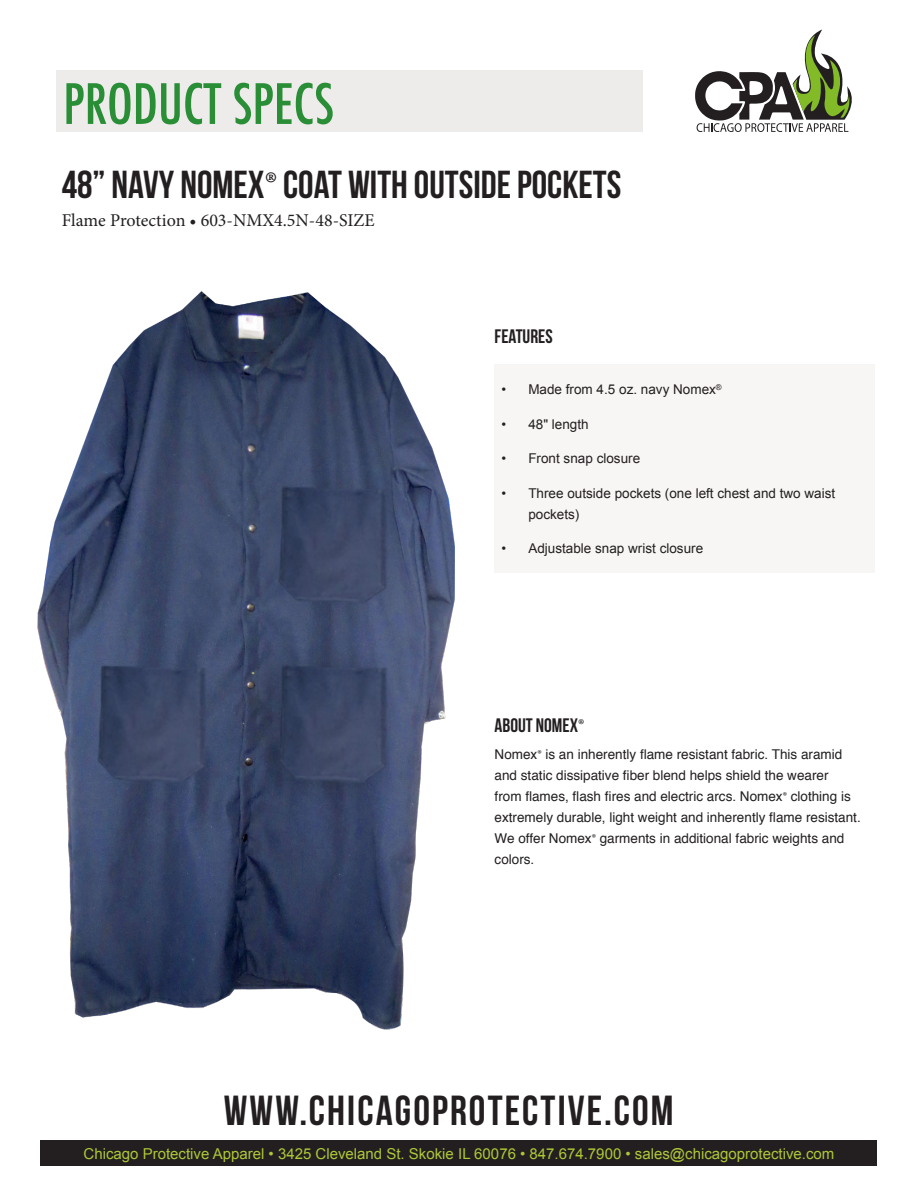
<style>
.page{position:relative;width:918px;height:1188px;background:#fff}
.page>*{position:absolute;margin:0;border:0;box-sizing:border-box;transform-origin:0 0}
.t1{font:500 condensed 54px "Futura";color:#2a8e37}
.t2{font:42px "Bebas Neue";letter-spacing:.05em;color:#231f20}
.t3{font:39px "Bebas Neue";color:#231f20}
.Paragraph_Heading{font:19.5px "Bebas Neue";color:#231f20}
.t4{font:18px "Minion Pro";color:#231f20}
.t5{font:15px "Arial";color:#aec836}
.Paragraph_Heading-2{font:13.5px/21px "Helvetica";color:#231f20}
.t6{font:13.5px/21px "Arial";color:#231f20}
.s1{font-family:"Minion Pro"}
</style>
<div class="page">
<div style="left:40px;top:1140px;width:838px;height:26px;background:#231f20"></div>
<div style="left:495px;top:364px;width:380px;height:209px;background:#f8f5f5"></div>
<div style="left:56px;top:71px;width:587px;height:61px;background:#eeebeb"></div>
<svg style="left:695px;top:29px;width:157px;height:103px"></svg>
<img style="left:37px;top:291px;width:418px;height:739px">
<p class="t1" style="left:63px;top:69px;width:272px">PRODUCT SPECS</p>
<p class="t3" style="left:62px;top:163px;width:561px">48” NAVY NOMEX<span class="s1">®</span> COAT WITH OUTSIDE POCKETS</p>
<p class="t4" style="left:62px;top:208px;width:314px">Flame Protection • 603-NMX4.5N-48-SIZE</p>
<p class="Paragraph_Heading" style="left:495px;top:326px;width:60px">FEATURES</p>
<p class="t6" style="left:501px;top:379px;width:222px">• Made from 4.5 oz. navy Nomex<sup>®</sup></p>
<p class="t6" style="left:501px;top:414px;width:89px">• 48" length</p>
<p class="t6" style="left:501px;top:448px;width:140px">• Front snap closure</p>
<p class="t6" style="left:528px;top:483px;width:308px;text-indent:-27px">• Three outside pockets (one left chest and two waist pockets)</p>
<p class="t6" style="left:501px;top:538px;width:203px">• Adjustable snap wrist closure</p>
<p class="Paragraph_Heading" style="left:495px;top:714px;width:91px">ABOUT NOMEX<span class="s1">®</span></p>
<p class="Paragraph_Heading-2" style="left:495px;top:745px;width:368px">Nomex<span class="s1">®</span> is an inherently flame resistant fabric. This aramid and static dissipative fiber blend helps shield the wearer<br>from flames, flash fires and electric arcs. Nomex<span class="s1">®</span> clothing is extremely durable, light weight and inherently flame resistant.<br>We offer Nomex<span class="s1">®</span> garments in additional fabric weights and colors.</p>
<p class="t2" style="left:224px;top:1087px;width:451px">WWW.CHICAGOPROTECTIVE.COM</p>
<p class="t5" style="left:84px;top:1144px;width:752px">Chicago Protective Apparel • 3425 Cleveland St. Skokie IL 60076 • 847.674.7900 • sales@chicagoprotective.com</p>
</div>
